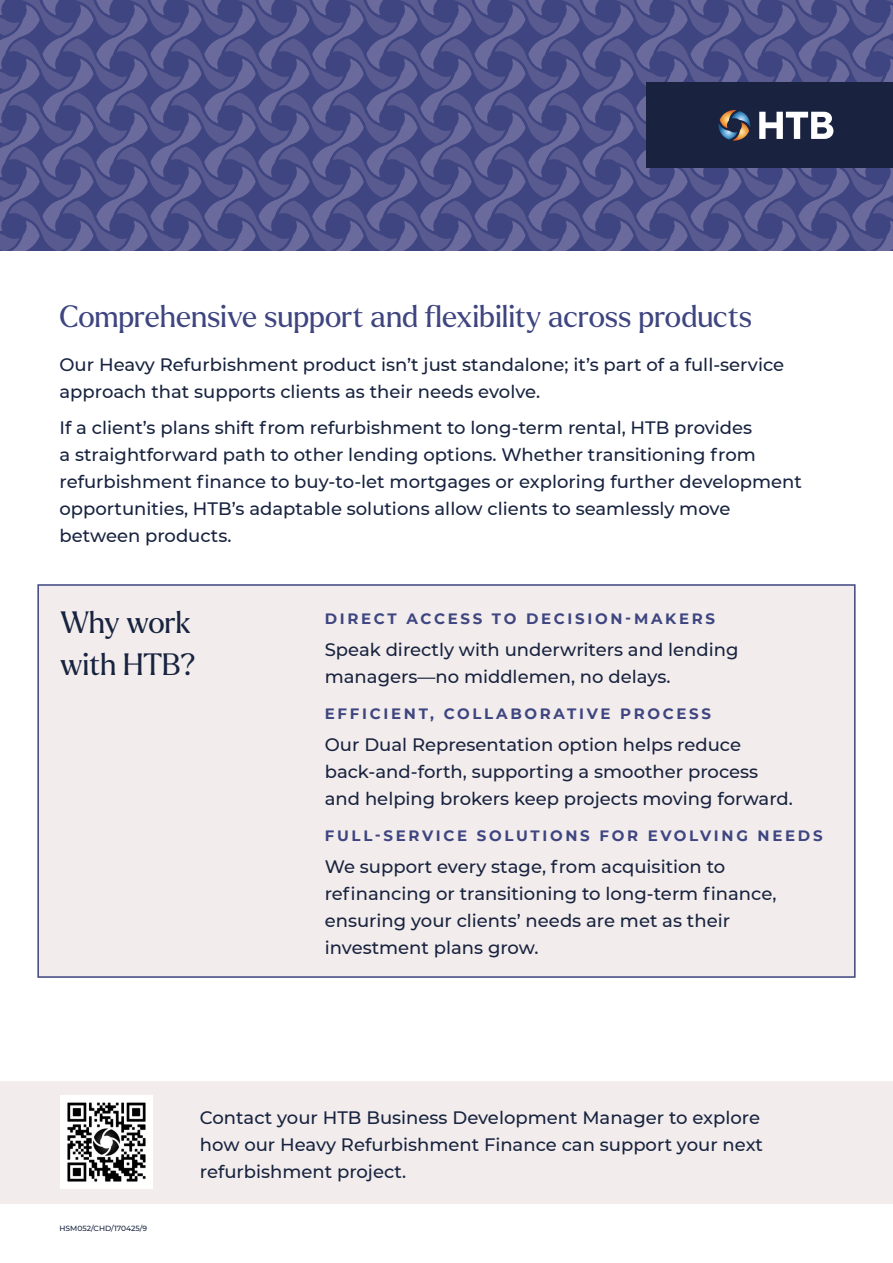
<style>
.page{position:relative;width:893px;height:1263px;background:#fff}
.page>*{position:absolute;margin:0;border:0;box-sizing:border-box;transform-origin:0 0}
.t1{font:30px "Larken";letter-spacing:-.005em;color:#3e4580}
.t2{font:30px/42px "Larken";letter-spacing:-.005em;color:#18233f}
.t3{font:500 18px/27px "Montserrat";color:#18233f}
.t4{font:500 18px/27px "Montserrat";color:#19233f}
.t5{font:700 15px "Montserrat";letter-spacing:.18em;color:#3e4580}
.t6{font:500 7.5px "Montserrat";color:#18233f}
</style>
<div class="page">
<svg style="left:0;top:0;width:893px;height:251px;background:#51548b"></svg>
<div style="left:646px;top:82px;width:247px;height:86px;background:#19233f"></div>
<svg style="left:759px;top:112px;width:74px;height:27px"></svg>
<svg style="left:719px;top:110px;width:32px;height:31px"></svg>
<div style="left:0;top:1081px;width:893px;height:122px;background:#f2edec"></div>
<div style="left:38px;top:585px;width:817px;height:392px;background:#f2edec"></div>
<div style="left:37px;top:584px;width:818px;height:394px;border:2px solid #3e4580"></div>
<img style="left:60px;top:1096px;width:92px;height:92px">
<h1 class="t1" style="left:60px;top:297px;width:694px">Comprehensive support and flexibility across products</h1>
<p class="t3" style="left:60px;top:351px;width:726px">Our Heavy Refurbishment product isn’t just standalone; it’s part of a full-service approach that supports clients as their needs evolve.</p>
<p class="t3" style="left:60px;top:413px;width:744px">If a client’s plans shift from refurbishment to long-term rental, HTB provides<br>a straightforward path to other lending options. Whether transitioning from refurbishment finance to buy-to-let mortgages or exploring further development opportunities, HTB’s adaptable solutions allow clients to seamlessly move between products.</p>
<h1 class="t2" style="left:60px;top:600px;width:137px">Why work with HTB?</h1>
<p class="t5" style="left:325px;top:608px;width:392px">DIRECT ACCESS TO DECISION-MAKERS</p>
<p class="t4" style="left:325px;top:635px;width:415px">Speak directly with underwriters and lending managers—no middlemen, no delays.</p>
<p class="t5" style="left:325px;top:703px;width:388px">EFFICIENT, COLLABORATIVE PROCESS</p>
<p class="t4" style="left:325px;top:730px;width:470px">Our Dual Representation option helps reduce back-and-forth, supporting a smoother process and helping brokers keep projects moving forward.</p>
<p class="t5" style="left:325px;top:825px;width:499px">FULL-SERVICE SOLUTIONS FOR EVOLVING NEEDS</p>
<p class="t4" style="left:325px;top:852px;width:453px">We support every stage, from acquisition to refinancing or transitioning to long-term finance, ensuring your clients’ needs are met as their investment plans grow.</p>
<p class="t6" style="left:60px;top:1223px;width:89px">HSM052/CHD/170425/9</p>
<p class="t3" style="left:200px;top:1103px;width:565px">Contact your HTB Business Development Manager to explore how our Heavy Refurbishment Finance can support your next refurbishment project.</p>
</div>
